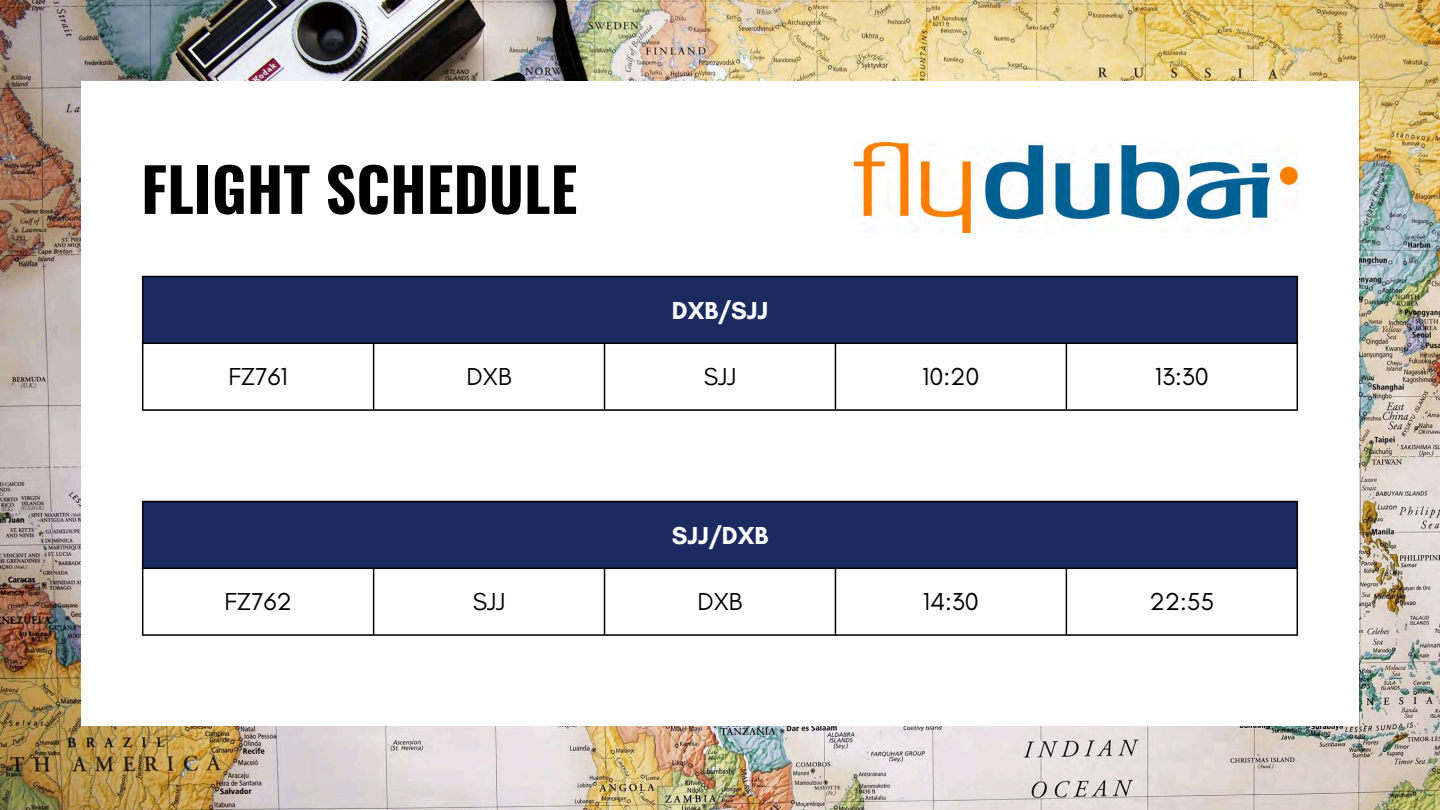
<style>
.page{position:relative;width:1440px;height:810px;background:#fff}
.page>*{position:absolute;margin:0;border:0;box-sizing:border-box;transform-origin:0 0}
.t1{font:700 60px "Oswald";color:#000}
.t2{font:25px "Glacial Indifference";color:#000}
.t3{font:700 25px "Glacial Indifference";color:#fff}
</style>
<div class="page">
<img style="left:0;top:0;width:1440px;height:810px">
<div style="left:81px;top:81px;width:1277px;height:645px;background:#fff"></div>
<div style="left:143px;top:276px;width:1154px;height:67px;background:#1b2a61"></div>
<hr style="left:142px;top:277px;width:1px;height:132px;background:#000">
<hr style="left:373px;top:344px;width:1px;height:65px;background:#000">
<hr style="left:604px;top:344px;width:1px;height:65px;background:#000">
<hr style="left:835px;top:344px;width:1px;height:65px;background:#000">
<hr style="left:1066px;top:344px;width:1px;height:65px;background:#000">
<hr style="left:1297px;top:277px;width:1px;height:132px;background:#000">
<hr style="left:142px;top:276px;width:1156px;height:1px;background:#000">
<hr style="left:142px;top:343px;width:1156px;height:1px;background:#000">
<hr style="left:142px;top:409px;width:1156px;height:2px;background:#000">
<div style="left:143px;top:501px;width:1154px;height:67px;background:#1b2a61"></div>
<hr style="left:142px;top:502px;width:1px;height:132px;background:#000">
<hr style="left:373px;top:569px;width:1px;height:65px;background:#000">
<hr style="left:604px;top:569px;width:1px;height:65px;background:#000">
<hr style="left:835px;top:569px;width:1px;height:65px;background:#000">
<hr style="left:1066px;top:569px;width:1px;height:65px;background:#000">
<hr style="left:1297px;top:502px;width:1px;height:132px;background:#000">
<hr style="left:142px;top:501px;width:1156px;height:1px;background:#000">
<hr style="left:142px;top:568px;width:1156px;height:1px;background:#000">
<hr style="left:142px;top:634px;width:1156px;height:2px;background:#000">
<img style="left:853px;top:143px;width:445px;height:90px">
<h1 class="t1" style="left:141px;top:142px;width:438px">FLIGHT SCHEDULE</h1>
<p class="t3" style="left:672px;top:295px;width:98px">DXB/SJJ</p>
<p class="t2" style="left:229px;top:362px;width:61px">FZ761</p>
<p class="t2" style="left:467px;top:362px;width:46px">DXB</p>
<p class="t2" style="left:704px;top:362px;width:34px">SJJ</p>
<p class="t2" style="left:922px;top:362px;width:59px">10:20</p>
<p class="t2" style="left:1155px;top:362px;width:55px">13:30</p>
<p class="t3" style="left:672px;top:520px;width:98px">SJJ/DXB</p>
<p class="t2" style="left:224px;top:587px;width:69px">FZ762</p>
<p class="t2" style="left:473px;top:587px;width:34px">SJJ</p>
<p class="t2" style="left:698px;top:587px;width:46px">DXB</p>
<p class="t2" style="left:923px;top:587px;width:57px">14:30</p>
<p class="t2" style="left:1149px;top:587px;width:66px">22:55</p>
</div>
